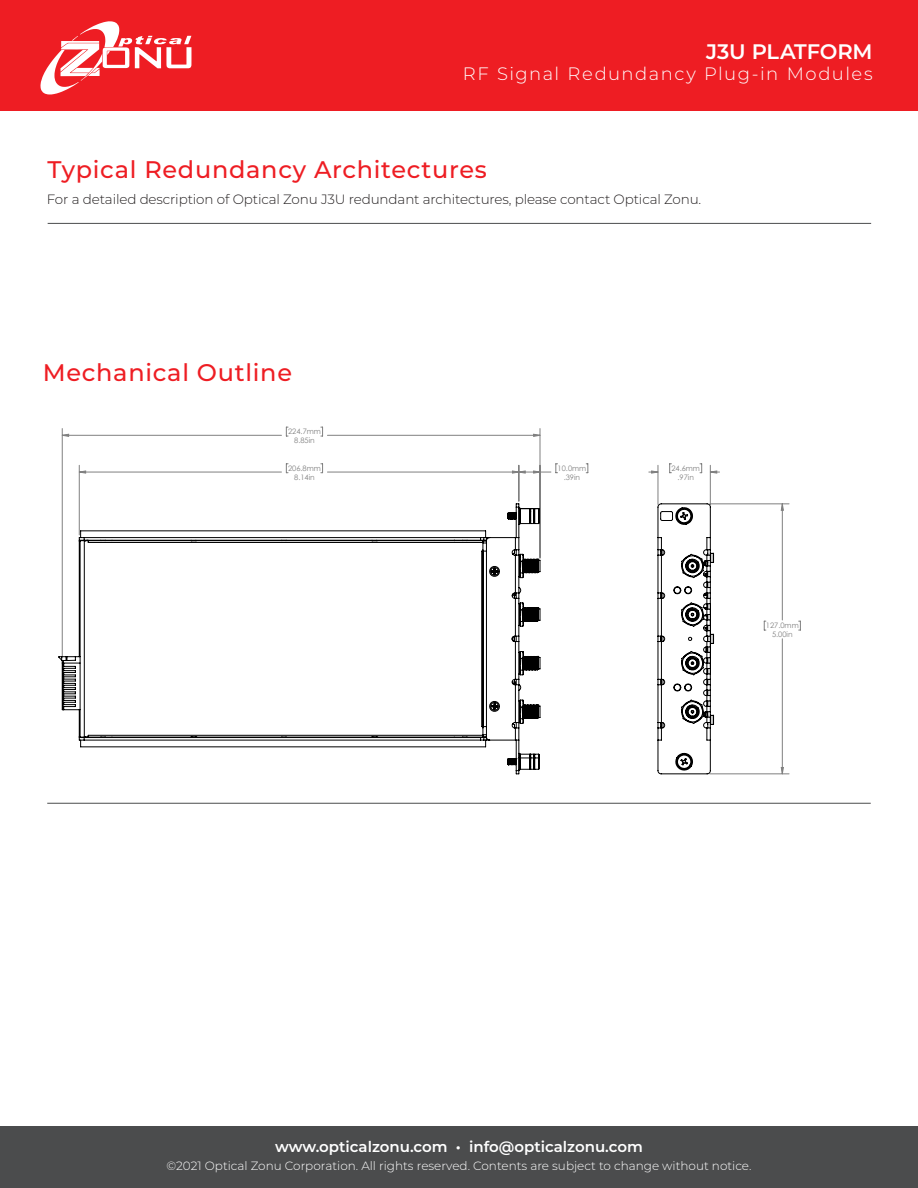
<style>
.page{position:relative;width:918px;height:1188px;background:#fff}
.page>*{position:absolute;margin:0;border:0;box-sizing:border-box;transform-origin:0 0}
.Text_Title{font:500 24px "Montserrat";letter-spacing:.03em;color:#ee1d23}
.t1{font:600 21px "Montserrat";letter-spacing:-.005em;color:#fff}
.t2{font:300 18px "Montserrat";letter-spacing:.08em;color:#fff}
.t3{font:600 15px "Montserrat";color:#fff}
.Text_Just{font:300 13.5px "Montserrat";letter-spacing:-.01em;color:#231f20}
.t4{font:300 12px "Montserrat";color:#fff}
.t5{font:7.5px/8.7px "Century Gothic";color:#808080;text-align:center}
</style>
<div class="page">
<div style="left:0;top:0;width:918px;height:111px;background:#ee1d23"></div>
<div style="left:0;top:1126px;width:918px;height:62px;background:#4b4c4d"></div>
<svg style="left:40px;top:21px;width:151px;height:74px"></svg>
<svg style="left:799px;top:621px;width:2px;height:10px"></svg>
<hr style="left:710px;top:504px;width:79px;height:1px;background:#808080">
<hr style="left:710px;top:774px;width:79px;height:1px;background:#808080">
<hr style="left:540px;top:429px;width:1px;height:129px;background:#808080">
<hr style="left:62px;top:429px;width:1px;height:229px;background:#808080">
<svg style="left:62px;top:434px;width:721px;height:340px"></svg>
<svg style="left:657px;top:503px;width:57px;height:272px"></svg>
<svg style="left:58px;top:493px;width:483px;height:282px"></svg>
<hr style="left:47px;top:803px;width:824px;height:1px;background:#4b4c4d">
<hr style="left:48px;top:223px;width:823px;height:1px;background:#4b4c4d">
<h2 class="t1" style="left:706px;top:36px;width:168px">J3U PLATFORM</h2>
<h3 class="t2" style="left:463px;top:62px;width:411px">RF Signal Redundancy Plug-in Modules</h3>
<p class="Text_Title" style="left:48px;top:152px;width:441px">Typical Redundancy Architectures</p>
<p class="Text_Just" style="left:47px;top:190px;width:656px">For a detailed description of Optical Zonu J3U redundant architectures, please contact Optical Zonu.</p>
<p class="Text_Title" style="left:43px;top:355px;width:251px">Mechanical Outline</p>
<p class="t5" style="left:288px;top:427px;width:34px">224.7mm<br>8.85in</p>
<p class="t5" style="left:288px;top:464px;width:34px">206.8mm<br>8.14in</p>
<p class="t5" style="left:558px;top:464px;width:30px">10.0mm .39in</p>
<p class="t5" style="left:671px;top:464px;width:30px">24.6mm .97in</p>
<p class="t5" style="left:766px;top:621px;width:34px">127.0mm<br>5.00in</p>
<p class="t3" style="left:275px;top:1136px;width:369px">www.opticalzonu.com • info@opticalzonu.com</p>
<p class="t4" style="left:167px;top:1158px;width:586px">©2021 Optical Zonu Corporation. All rights reserved. Contents are subject to change without notice.</p>
</div>
